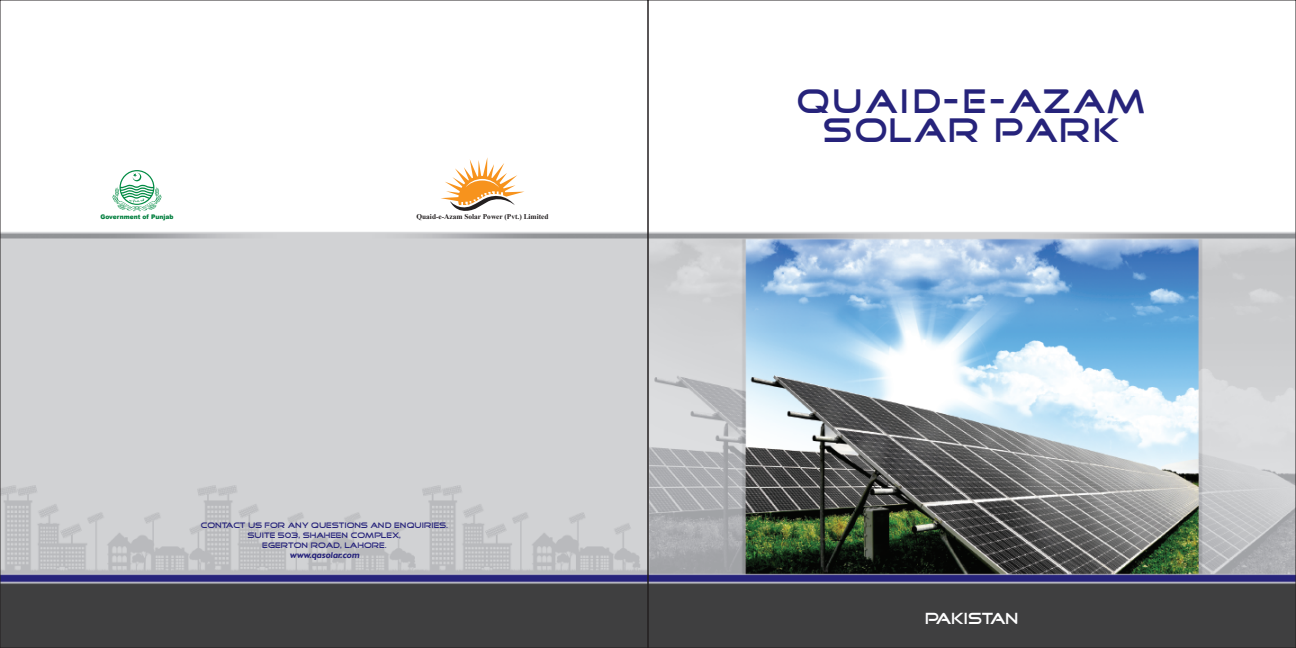
<style>
.page{position:relative;width:1296px;height:648px;background:#fff}
.page>*{position:absolute;margin:0;border:0;box-sizing:border-box;transform-origin:0 0}
.t1{font:34.4px/29.3px "Good Times";letter-spacing:.06em;color:#26237b;text-align:center}
.t2{font:16.3px "Good Times";color:#fff}
.t3{font:8px/10px "Good Times";color:#26237b;text-align:center}
.t4{font:italic 600 8px "Chantilly";color:#26237b}
.t5{font:700 7.3px "Times New Roman";color:#231f20}
.t6{font:900 6.3px "Arial";color:#007e3d;scale:.95 1}
</style>
<div class="page">
<img style="left:2px;top:232px;width:1292px;height:414px">
<svg style="left:441px;top:157px;width:83px;height:54px"></svg>
<svg style="left:112px;top:170px;width:50px;height:42px"></svg>
<p class="t6" style="left:100px;top:212px;width:78px">Government of Punjab</p>
<p class="t5" style="left:417px;top:212px;width:134px">Quaid-e-Azam Solar Power (Pvt.) Limited</p>
<p class="t3" style="left:201px;top:521px;width:249px">CONTACT US FOR ANY QUESTIONS AND ENQUIRIES.<br>SUITE 503, SHAHEEN COMPLEX,<br>EGERTON ROAD, LAHORE.</p>
<p class="t4" style="left:290px;top:550px;width:71px">www.qasolar.com</p>
<h1 class="t1" style="left:796px;top:88px;width:352px">QUAID-E-AZAM<br>SOLAR PARK</h1>
<h2 class="t2" style="left:925px;top:611px;width:95px">PAKISTAN</h2>
</div>
